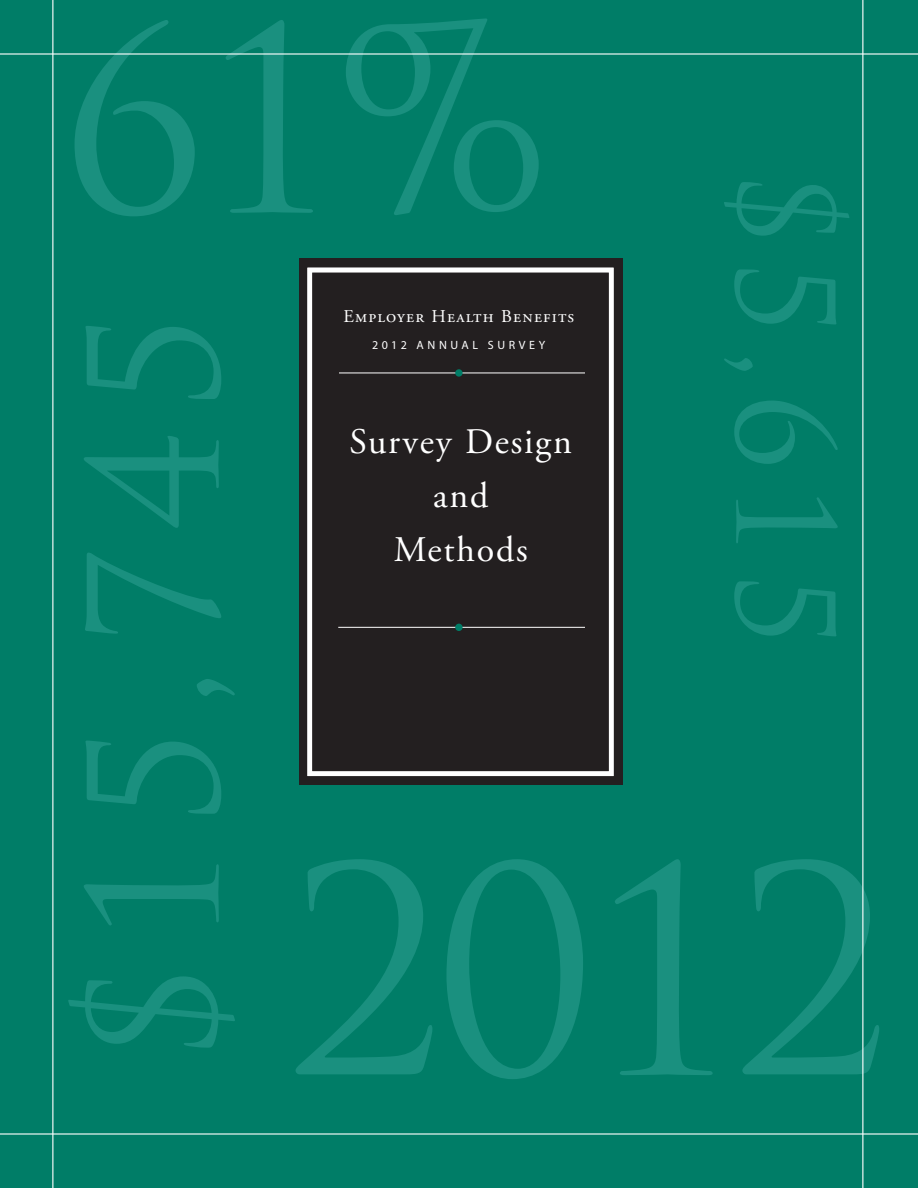
<style>
.page{position:relative;width:918px;height:1188px;background:#007d67}
.page>*{position:absolute;margin:0;border:0;box-sizing:border-box;transform-origin:0 0}
.t1{font:280.5px "Trajan Pro";color:#1a907f}
.t2{font:250.5px "Trajan Pro";color:#1a907f}
.t3{font:175.5px "Trajan Pro";color:#1a907f}
.t4{font:132px "Trajan Pro";color:#1a907f}
.t5{font:36px/54px "Adobe Garamond Pro";letter-spacing:.045em;color:#fff;text-align:center}
.t6{font:18px "Adobe Garamond Pro";letter-spacing:.065em;color:#fff}
.t7{font:12px "Myriad Pro";letter-spacing:.3em;color:#fff}
</style>
<div class="page">
<hr style="left:0;top:1133px;width:918px;height:2px;background:#fff">
<hr style="left:0;top:53px;width:918px;height:2px;background:#fff">
<hr style="left:52px;top:0;width:1px;height:1188px;background:#fff">
<hr style="left:862px;top:0;width:1px;height:1188px;background:#fff">
<div style="left:299px;top:258px;width:324px;height:527px;background:#231f20"></div>
<svg style="left:307px;top:267px;width:307px;height:509px"></svg>
<div style="left:311px;top:272px;width:299px;height:500px;border:1px solid #fff"></div>
<hr style="left:339px;top:373px;width:246px;height:1px;background:#fff">
<div style="left:455px;top:369px;width:8px;height:8px;border:2px solid #007d67;border-radius:50%"></div>
<hr style="left:338px;top:627px;width:247px;height:1px;background:#fff">
<div style="left:455px;top:624px;width:8px;height:7px;border:2px solid #007d67;border-radius:50%"></div>
<h2 class="t2" style="left:62px;top:-38px;width:490px">61%</h2>
<h3 class="t4" style="left:868px;top:171px;width:477px;rotate:90deg">$5,615</h3>
<p class="t6" style="left:343px;top:305px;width:232px">Employer Health Benefits</p>
<p class="t7" style="left:372px;top:337px;width:175px">2012 ANNUAL SURVEY</p>
<h3 class="t3" style="left:43px;top:1063px;width:752px;rotate:-90deg">$15,745</h3>
<h3 class="t5" style="left:349px;top:416px;width:224px">Survey Design and<br>Methods</h3>
<h1 class="t1" style="left:286px;top:794px;width:609px">2012</h1>
</div>
